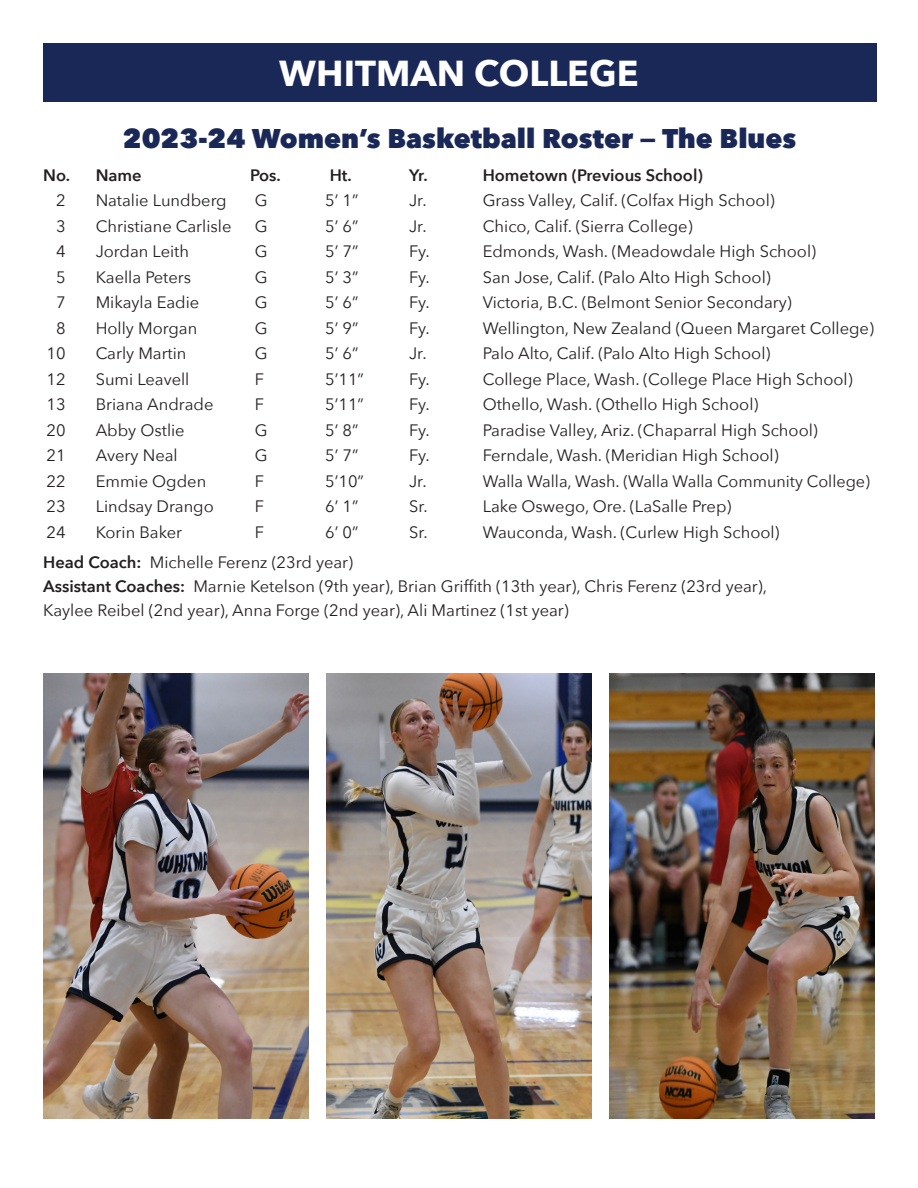
<style>
.page{position:relative;width:918px;height:1188px;background:#fff}
.page>*{position:absolute;margin:0;border:0;box-sizing:border-box;transform-origin:0 0}
.t1{font:700 36px "Avenir Next";color:#fff}
.t2{font:800 27px "Avenir Next";color:#1a2857}
.t3{font:16.5px "Avenir Next";color:#231f20}
.t4{font:600 16.5px "Avenir Next";color:#231f20}
.s1{font-weight:600}
</style>
<div class="page">
<div style="left:43px;top:43px;width:833px;height:59px;background:#1a2857"></div>
<img style="left:610px;top:673px;width:265px;height:446px">
<img style="left:43px;top:673px;width:265px;height:446px">
<img style="left:326px;top:673px;width:266px;height:446px">
<p class="t1" style="left:279px;top:42px;width:361px">WHITMAN COLLEGE</p>
<p class="t2" style="left:123px;top:122px;width:675px">2023-24 Women’s Basketball Roster — The Blues</p>
<p class="t4" style="left:43px;top:161px;width:100px">No. Name</p>
<p class="t4" style="left:250px;top:161px;width:32px">Pos.</p>
<p class="t4" style="left:330px;top:161px;width:24px">Ht.</p>
<p class="t4" style="left:409px;top:161px;width:20px">Yr.</p>
<p class="t4" style="left:483px;top:161px;width:222px">Hometown (Previous School)</p>
<p class="t3" style="left:56px;top:186px;width:11px">2</p>
<p class="t3" style="left:96px;top:186px;width:133px">Natalie Lundberg</p>
<p class="t3" style="left:255px;top:186px;width:14px">G</p>
<p class="t3" style="left:325px;top:186px;width:35px">5’ 1”</p>
<p class="t3" style="left:409px;top:186px;width:19px">Jr.</p>
<p class="t3" style="left:483px;top:186px;width:294px">Grass Valley, Calif. (Colfax High School)</p>
<p class="t3" style="left:56px;top:212px;width:11px">3</p>
<p class="t3" style="left:96px;top:212px;width:137px">Christiane Carlisle</p>
<p class="t3" style="left:255px;top:212px;width:14px">G</p>
<p class="t3" style="left:325px;top:212px;width:35px">5’ 6”</p>
<p class="t3" style="left:409px;top:212px;width:19px">Jr.</p>
<p class="t3" style="left:483px;top:212px;width:211px">Chico, Calif. (Sierra College)</p>
<p class="t3" style="left:56px;top:237px;width:11px">4</p>
<p class="t3" style="left:96px;top:237px;width:95px">Jordan Leith</p>
<p class="t3" style="left:255px;top:237px;width:14px">G</p>
<p class="t3" style="left:325px;top:237px;width:35px">5’ 7”</p>
<p class="t3" style="left:409px;top:237px;width:22px">Fy.</p>
<p class="t3" style="left:483px;top:237px;width:335px">Edmonds, Wash. (Meadowdale High School)</p>
<p class="t3" style="left:56px;top:263px;width:11px">5</p>
<p class="t3" style="left:96px;top:263px;width:97px">Kaella Peters</p>
<p class="t3" style="left:255px;top:263px;width:14px">G</p>
<p class="t3" style="left:325px;top:263px;width:35px">5’ 3”</p>
<p class="t3" style="left:409px;top:263px;width:22px">Fy.</p>
<p class="t3" style="left:483px;top:263px;width:290px">San Jose, Calif. (Palo Alto High School)</p>
<p class="t3" style="left:56px;top:288px;width:11px">7</p>
<p class="t3" style="left:96px;top:288px;width:105px">Mikayla Eadie</p>
<p class="t3" style="left:255px;top:288px;width:14px">G</p>
<p class="t3" style="left:325px;top:288px;width:35px">5’ 6”</p>
<p class="t3" style="left:409px;top:288px;width:22px">Fy.</p>
<p class="t3" style="left:483px;top:288px;width:311px">Victoria, B.C. (Belmont Senior Secondary)</p>
<p class="t3" style="left:56px;top:314px;width:11px">8</p>
<p class="t3" style="left:96px;top:314px;width:103px">Holly Morgan</p>
<p class="t3" style="left:255px;top:314px;width:14px">G</p>
<p class="t3" style="left:325px;top:314px;width:35px">5’ 9”</p>
<p class="t3" style="left:409px;top:314px;width:22px">Fy.</p>
<p class="t3" style="left:483px;top:314px;width:393px">Wellington, New Zealand (Queen Margaret College)</p>
<p class="t3" style="left:47px;top:339px;width:21px">10</p>
<p class="t3" style="left:96px;top:339px;width:92px">Carly Martin</p>
<p class="t3" style="left:255px;top:339px;width:14px">G</p>
<p class="t3" style="left:325px;top:339px;width:35px">5’ 6”</p>
<p class="t3" style="left:409px;top:339px;width:19px">Jr.</p>
<p class="t3" style="left:483px;top:339px;width:289px">Palo Alto, Calif. (Palo Alto High School)</p>
<p class="t3" style="left:47px;top:365px;width:21px">12</p>
<p class="t3" style="left:96px;top:365px;width:95px">Sumi Leavell</p>
<p class="t3" style="left:255px;top:365px;width:11px">F</p>
<p class="t3" style="left:325px;top:365px;width:40px">5’11”</p>
<p class="t3" style="left:409px;top:365px;width:22px">Fy.</p>
<p class="t3" style="left:483px;top:365px;width:371px">College Place, Wash. (College Place High School)</p>
<p class="t3" style="left:47px;top:390px;width:21px">13</p>
<p class="t3" style="left:96px;top:390px;width:119px">Briana Andrade</p>
<p class="t3" style="left:255px;top:390px;width:11px">F</p>
<p class="t3" style="left:325px;top:390px;width:40px">5’11”</p>
<p class="t3" style="left:409px;top:390px;width:22px">Fy.</p>
<p class="t3" style="left:483px;top:390px;width:277px">Othello, Wash. (Othello High School)</p>
<p class="t3" style="left:47px;top:416px;width:21px">20</p>
<p class="t3" style="left:96px;top:416px;width:91px">Abby Ostlie</p>
<p class="t3" style="left:255px;top:416px;width:14px">G</p>
<p class="t3" style="left:325px;top:416px;width:35px">5’ 8”</p>
<p class="t3" style="left:409px;top:416px;width:22px">Fy.</p>
<p class="t3" style="left:483px;top:416px;width:337px">Paradise Valley, Ariz. (Chaparral High School)</p>
<p class="t3" style="left:47px;top:441px;width:21px">21</p>
<p class="t3" style="left:96px;top:441px;width:83px">Avery Neal</p>
<p class="t3" style="left:255px;top:441px;width:14px">G</p>
<p class="t3" style="left:325px;top:441px;width:35px">5’ 7”</p>
<p class="t3" style="left:409px;top:441px;width:22px">Fy.</p>
<p class="t3" style="left:483px;top:441px;width:298px">Ferndale, Wash. (Meridian High School)</p>
<p class="t3" style="left:47px;top:467px;width:21px">22</p>
<p class="t3" style="left:96px;top:467px;width:112px">Emmie Ogden</p>
<p class="t3" style="left:255px;top:467px;width:11px">F</p>
<p class="t3" style="left:325px;top:467px;width:40px">5’10”</p>
<p class="t3" style="left:409px;top:467px;width:19px">Jr.</p>
<p class="t3" style="left:483px;top:467px;width:389px">Walla Walla, Wash. (Walla Walla Community College)</p>
<p class="t3" style="left:47px;top:492px;width:21px">23</p>
<p class="t3" style="left:96px;top:492px;width:120px">Lindsay Drango</p>
<p class="t3" style="left:255px;top:492px;width:11px">F</p>
<p class="t3" style="left:325px;top:492px;width:35px">6’ 1”</p>
<p class="t3" style="left:409px;top:492px;width:20px">Sr.</p>
<p class="t3" style="left:483px;top:492px;width:250px">Lake Oswego, Ore. (LaSalle Prep)</p>
<p class="t3" style="left:47px;top:518px;width:21px">24</p>
<p class="t3" style="left:96px;top:518px;width:88px">Korin Baker</p>
<p class="t3" style="left:255px;top:518px;width:11px">F</p>
<p class="t3" style="left:325px;top:518px;width:35px">6’ 0”</p>
<p class="t3" style="left:409px;top:518px;width:20px">Sr.</p>
<p class="t3" style="left:483px;top:518px;width:298px">Wauconda, Wash. (Curlew High School)</p>
<p class="t3" style="left:43px;top:548px;width:311px"><span class="s1">Head Coach:</span> Michelle Ferenz (23rd year)</p>
<p class="t3" style="left:43px;top:572px;width:725px"><span class="s1">Assistant Coaches:</span> Marnie Ketelson (9th year), Brian Griffith (13th year), Chris Ferenz (23rd year),</p>
<p class="t3" style="left:43px;top:596px;width:527px">Kaylee Reibel (2nd year), Anna Forge (2nd year), Ali Martinez (1st year)</p>
</div>
